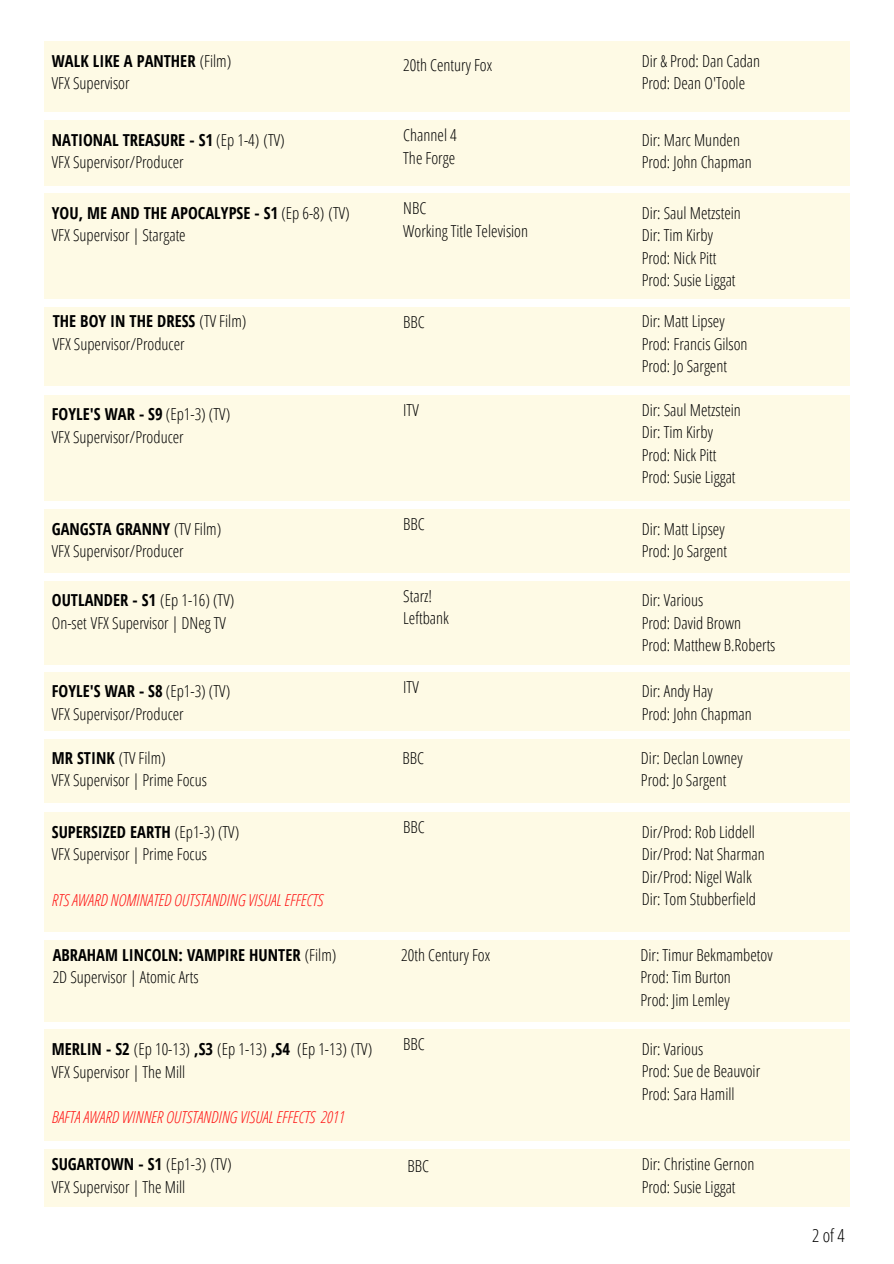
<style>
.page{position:relative;width:894px;height:1264px;background:#fff}
.page>*{position:absolute;margin:0;border:0;box-sizing:border-box;transform-origin:0 0}
.t1{font:300 18px "Open Sans Condensed";color:#000}
.t2{font:300 16.5px "Open Sans Condensed";color:#000}
.t3{font:700 16.5px "Open Sans Condensed";color:#000}
.t4{font:italic 300 16.5px "Open Sans Condensed";color:#ff1616}
.s1{font-weight:300}
.s2{font-weight:700}
</style>
<div class="page">
<div style="left:44px;top:307px;width:805px;height:78px;background:#fefae5"></div>
<div style="left:44px;top:120px;width:805px;height:65px;background:#fefae5"></div>
<div style="left:44px;top:193px;width:805px;height:106px;background:#fefae5"></div>
<div style="left:44px;top:395px;width:805px;height:105px;background:#fefae5"></div>
<div style="left:44px;top:509px;width:805px;height:64px;background:#fefae5"></div>
<div style="left:44px;top:581px;width:805px;height:83px;background:#fefae5"></div>
<div style="left:44px;top:672px;width:805px;height:58px;background:#fefae5"></div>
<div style="left:44px;top:739px;width:805px;height:64px;background:#fefae5"></div>
<div style="left:44px;top:812px;width:805px;height:120px;background:#fefae5"></div>
<div style="left:44px;top:940px;width:805px;height:81px;background:#fefae5"></div>
<div style="left:44px;top:1029px;width:805px;height:112px;background:#fefae5"></div>
<div style="left:44px;top:1149px;width:805px;height:57px;background:#fefae5"></div>
<div style="left:44px;top:41px;width:805px;height:71px;background:#fefae5"></div>
<p class="t3" style="left:52px;top:49px;width:181px">WALK LIKE A PANTHER <span class="s1">(Film)</span></p>
<p class="t2" style="left:52px;top:72px;width:79px">VFX Supervisor</p>
<p class="t2" style="left:403px;top:54px;width:90px">20th Century Fox</p>
<h1 class="t2" style="left:641px;top:49px;width:120px">Dir &amp; Prod: Dan Cadan</h1>
<p class="t2" style="left:641px;top:72px;width:105px">Prod: Dean O'Toole</p>
<p class="t3" style="left:52px;top:128px;width:234px">NATIONAL TREASURE - S1 <span class="s1">(Ep 1-4) (TV)</span></p>
<p class="t2" style="left:52px;top:150px;width:133px">VFX Supervisor/Producer</p>
<p class="t2" style="left:403px;top:123px;width:55px">Channel 4</p>
<p class="t2" style="left:403px;top:146px;width:53px">The Forge</p>
<p class="t2" style="left:641px;top:128px;width:100px">Dir: Marc Munden</p>
<p class="t2" style="left:641px;top:150px;width:112px">Prod: John Chapman</p>
<p class="t3" style="left:52px;top:201px;width:299px">YOU, ME AND THE APOCALYPSE - S1 <span class="s1">(Ep 6-8) (TV)</span></p>
<p class="t2" style="left:52px;top:224px;width:135px">VFX Supervisor | Stargate</p>
<p class="t2" style="left:403px;top:197px;width:24px">NBC</p>
<p class="t2" style="left:403px;top:219px;width:126px">Working Title Television</p>
<p class="t2" style="left:641px;top:201px;width:101px">Dir: Saul Metzstein</p>
<p class="t2" style="left:641px;top:224px;width:73px">Dir: Tim Kirby</p>
<p class="t2" style="left:641px;top:246px;width:76px">Prod: Nick Pitt</p>
<p class="t2" style="left:641px;top:269px;width:95px">Prod: Susie Liggat</p>
<p class="t3" style="left:53px;top:310px;width:195px">THE BOY IN THE DRESS <span class="s1">(TV Film)</span></p>
<p class="t2" style="left:53px;top:332px;width:133px">VFX Supervisor/Producer</p>
<p class="t2" style="left:403px;top:310px;width:23px">BBC</p>
<p class="t2" style="left:641px;top:310px;width:84px">Dir: Matt Lipsey</p>
<p class="t2" style="left:641px;top:332px;width:107px">Prod: Francis Gilson</p>
<p class="t2" style="left:641px;top:355px;width:87px">Prod: Jo Sargent</p>
<p class="t3" style="left:52px;top:402px;width:180px">FOYLE'S WAR - S9 <span class="s1">(Ep1-3) (TV)</span></p>
<p class="t2" style="left:52px;top:425px;width:133px">VFX Supervisor/Producer</p>
<p class="t2" style="left:403px;top:398px;width:17px">ITV</p>
<p class="t2" style="left:641px;top:398px;width:101px">Dir: Saul Metzstein</p>
<p class="t2" style="left:641px;top:420px;width:73px">Dir: Tim Kirby</p>
<h1 class="t2" style="left:641px;top:443px;width:76px">Prod: Nick Pitt</h1>
<p class="t2" style="left:641px;top:465px;width:95px">Prod: Susie Liggat</p>
<h1 class="t3" style="left:52px;top:517px;width:171px">GANGSTA GRANNY <span class="s1">(TV Film)</span></h1>
<p class="t2" style="left:52px;top:540px;width:133px">VFX Supervisor/Producer</p>
<p class="t2" style="left:403px;top:513px;width:23px">BBC</p>
<p class="t2" style="left:641px;top:517px;width:84px">Dir: Matt Lipsey</p>
<p class="t2" style="left:641px;top:540px;width:87px">Prod: Jo Sargent</p>
<p class="t3" style="left:52px;top:588px;width:184px">OUTLANDER - S1 <span class="s1">(Ep 1-16) (TV)</span></p>
<p class="t2" style="left:52px;top:611px;width:176px">On-set VFX Supervisor | DNeg TV</p>
<p class="t2" style="left:403px;top:584px;width:30px">Starz!</p>
<p class="t2" style="left:403px;top:606px;width:47px">Leftbank</p>
<h1 class="t2" style="left:641px;top:588px;width:63px">Dir: Various</h1>
<p class="t2" style="left:641px;top:611px;width:101px">Prod: David Brown</p>
<p class="t2" style="left:641px;top:633px;width:135px">Prod: Matthew B.Roberts</p>
<p class="t3" style="left:52px;top:680px;width:180px">FOYLE'S WAR - S8 <span class="s1">(Ep1-3) (TV)</span></p>
<p class="t2" style="left:52px;top:702px;width:133px">VFX Supervisor/Producer</p>
<p class="t2" style="left:403px;top:675px;width:17px">ITV</p>
<p class="t2" style="left:641px;top:680px;width:73px">Dir: Andy Hay</p>
<p class="t2" style="left:641px;top:702px;width:112px">Prod: John Chapman</p>
<p class="t2" style="left:52px;top:746px;width:115px"><span class="s2">MR STINK</span> (TV Film)</p>
<p class="t2" style="left:52px;top:768px;width:156px">VFX Supervisor | Prime Focus</p>
<p class="t2" style="left:402px;top:746px;width:23px">BBC</p>
<h1 class="t2" style="left:640px;top:746px;width:103px">Dir: Declan Lowney</h1>
<p class="t2" style="left:640px;top:768px;width:87px">Prod: Jo Sargent</p>
<p class="t3" style="left:52px;top:820px;width:189px">SUPERSIZED EARTH <span class="s1">(Ep1-3) (TV)</span></p>
<p class="t2" style="left:52px;top:842px;width:156px">VFX Supervisor | Prime Focus</p>
<h1 class="t4" style="left:52px;top:887px;width:273px">RTS AWARD NOMINATED OUTSTANDING VISUAL EFFECTS</h1>
<h1 class="t2" style="left:403px;top:815px;width:23px">BBC</h1>
<p class="t2" style="left:641px;top:820px;width:115px">Dir/Prod: Rob Liddell</p>
<p class="t2" style="left:641px;top:842px;width:125px">Dir/Prod: Nat Sharman</p>
<p class="t2" style="left:641px;top:865px;width:112px">Dir/Prod: Nigel Walk</p>
<p class="t2" style="left:641px;top:887px;width:116px">Dir: Tom Stubberfield</p>
<h1 class="t3" style="left:53px;top:942px;width:285px">ABRAHAM LINCOLN: VAMPIRE HUNTER <span class="s1">(Film)</span></h1>
<p class="t2" style="left:53px;top:965px;width:147px">2D Supervisor | Atomic Arts</p>
<p class="t2" style="left:401px;top:942px;width:90px">20th Century Fox</p>
<p class="t2" style="left:640px;top:942px;width:134px">Dir: Timur Bekmambetov</p>
<p class="t2" style="left:640px;top:965px;width:92px">Prod: Tim Burton</p>
<p class="t2" style="left:640px;top:987px;width:91px">Prod: Jim Lemley</p>
<p class="t2" style="left:52px;top:1037px;width:322px"><span class="s2">MERLIN - S2</span> (Ep 10-13) <span class="s2">,S3</span> (Ep 1-13) <span class="s2">,S4</span> (Ep 1-13) (TV)</p>
<p class="t2" style="left:52px;top:1059px;width:135px">VFX Supervisor | The Mill</p>
<p class="t4" style="left:52px;top:1104px;width:294px">BAFTA AWARD WINNER OUTSTANDING VISUAL EFFECTS 2011</p>
<h1 class="t2" style="left:403px;top:1032px;width:23px">BBC</h1>
<p class="t2" style="left:641px;top:1037px;width:63px">Dir: Various</p>
<p class="t2" style="left:641px;top:1059px;width:120px">Prod: Sue de Beauvoir</p>
<p class="t2" style="left:641px;top:1082px;width:94px">Prod: Sara Hamill</p>
<p class="t3" style="left:52px;top:1152px;width:181px">SUGARTOWN - S1 <span class="s1">(Ep1-3) (TV)</span></p>
<p class="t2" style="left:52px;top:1174px;width:135px">VFX Supervisor | The Mill</p>
<p class="t2" style="left:407px;top:1153px;width:23px">BBC</p>
<p class="t2" style="left:641px;top:1152px;width:114px">Dir: Christine Gernon</p>
<p class="t2" style="left:641px;top:1174px;width:95px">Prod: Susie Liggat</p>
<h1 class="t1" style="left:811px;top:1222px;width:34px">2 of 4</h1>
</div>
